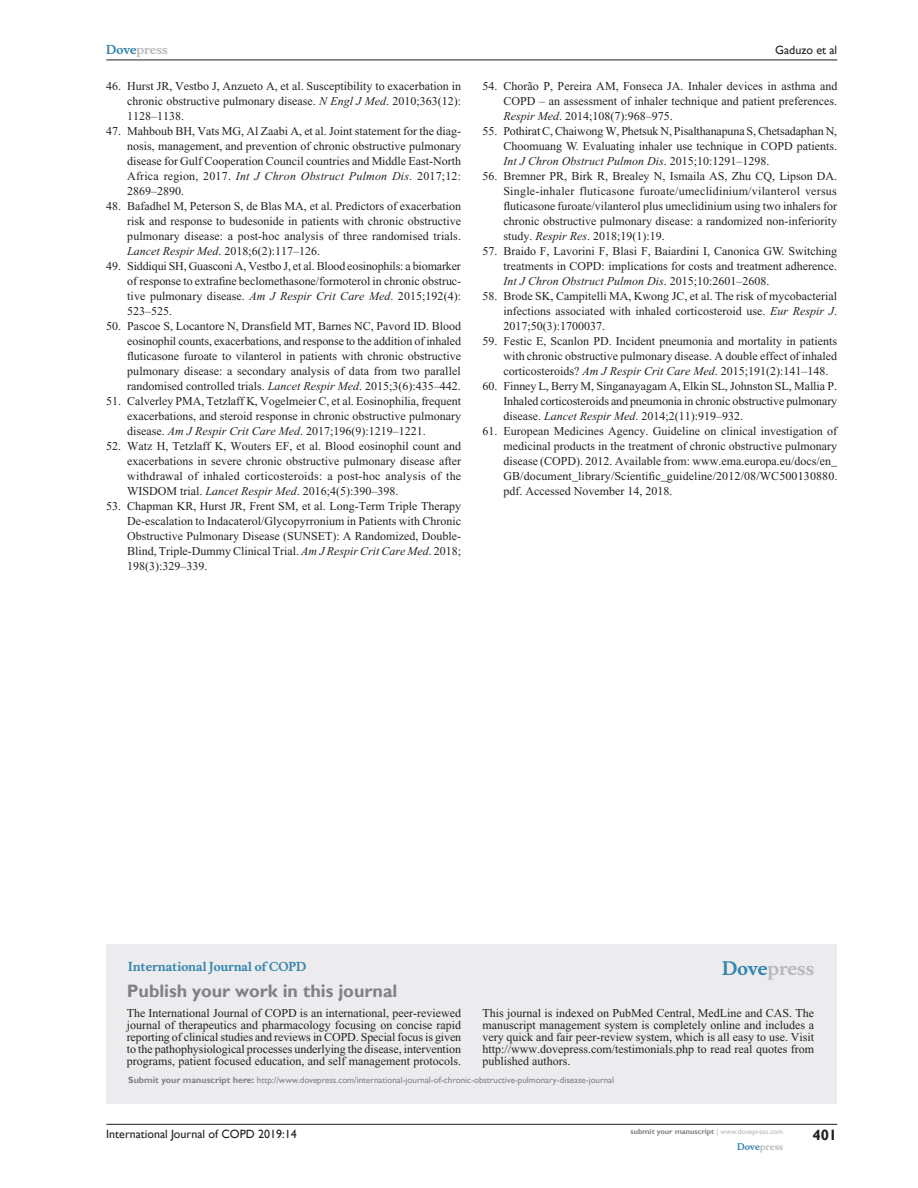
<style>
.page{position:relative;width:918px;height:1188px;background:#fff}
.page>*{position:absolute;margin:0;border:0;box-sizing:border-box;transform-origin:0 0}
.t1{font:700 18px "Gill Sans";color:#808285}
.t2{font:700 18px "Musee";color:#b8b9bc}
.t3{font:700 15px "Gill Sans";color:#231f20}
.RefNL2{font:12px/15px "Times New Roman";color:#231f20;text-align:justify}
.t4{font:12px "Gill Sans";color:#231f20}
.t5{font:700 12px "Musee";color:#3485ae}
.t6{font:700 12px "Musee";color:#b8b9bc}
.t7{font:9px "Gill Sans";color:#808285}
.t8{font:700 9px "Musee";color:#b8b9bc}
.t9{font:700 7.5px "Gill Sans";color:#808285}
.s1{color:#3485ae}
.s2{font-style:italic}
.s3{font-weight:700}
.s4{font-weight:400;color:#b8b9bc}
</style>
<div class="page">
<div style="left:106px;top:944px;width:731px;height:159px;background:#ececee"></div>
<hr style="left:106px;top:1124px;width:731px;height:1px;background:#231f20">
<hr style="left:106px;top:60px;width:731px;height:1px;background:#231f20">
<p class="t6" style="left:106px;top:43px;width:63px"><span class="s1">Dove</span>press</p>
<p class="RefNL2" style="left:127px;top:79px;width:335px;text-indent:-21px">46. Hurst JR, Vestbo J, Anzueto A, et al. Susceptibility to exacerbation in chronic obstructive pulmonary disease. <span class="s2">N Engl J Med</span>. 2010;363(12):<br>1128–1138.</p>
<p class="RefNL2" style="left:127px;top:124px;width:335px;text-indent:-21px">47. Mahboub BH, Vats MG, Al Zaabi A, et al. Joint statement for the diag&shy;nosis, management, and prevention of chronic obstructive pulmonary disease for Gulf Cooperation Council countries and Middle East-North Africa region, 2017. <span class="s2">Int J Chron Obstruct Pulmon Dis</span>. 2017;12:<br>2869–2890.</p>
<p class="RefNL2" style="left:127px;top:199px;width:335px;text-indent:-21px">48. Bafadhel M, Peterson S, de Blas MA, et al. Predictors of exacerbation risk and response to budesonide in patients with chronic obstructive pulmonary disease: a post-hoc analysis of three randomised trials.<br><span class="s2">Lancet Respir Med</span>. 2018;6(2):117–126.</p>
<p class="RefNL2" style="left:127px;top:259px;width:335px;text-indent:-21px">49. Siddiqui SH, Guasconi A, Vestbo J, et al. Blood eosinophils: a biomarker of response to extrafine beclomethasone/formoterol in chronic obstruc&shy;tive pulmonary disease. <span class="s2">Am J Respir Crit Care Med</span>. 2015;192(4):<br>523–525.</p>
<p class="RefNL2" style="left:127px;top:319px;width:335px;text-indent:-21px">50. Pascoe S, Locantore N, Dransfield MT, Barnes NC, Pavord ID. Blood eosinophil counts, exacerbations, and response to the addition of inhaled fluticasone furoate to vilanterol in patients with chronic obstructive pulmonary disease: a secondary analysis of data from two parallel randomised controlled trials. <span class="s2">Lancet Respir Med</span>. 2015;3(6):435–442.</p>
<p class="RefNL2" style="left:127px;top:394px;width:335px;text-indent:-21px">51. Calverley PMA, Tetzlaff K, Vogelmeier C, et al. Eosinophilia, frequent exacerbations, and steroid response in chronic obstructive pulmonary disease. <span class="s2">Am J Respir Crit Care Med</span>. 2017;196(9):1219–1221.</p>
<p class="RefNL2" style="left:127px;top:439px;width:335px;text-indent:-21px">52. Watz H, Tetzlaff K, Wouters EF, et al. Blood eosinophil count and exacerbations in severe chronic obstructive pulmonary disease after withdrawal of inhaled corticosteroids: a post-hoc analysis of the WISDOM trial. <span class="s2">Lancet Respir Med</span>. 2016;4(5):390–398.</p>
<p class="RefNL2" style="left:127px;top:499px;width:335px;text-indent:-21px">53. Chapman KR, Hurst JR, Frent SM, et al. Long-Term Triple Therapy De-escalation to Indacaterol/Glycopyrronium in Patients with Chronic Obstructive Pulmonary Disease (SUNSET): A Randomized, Double-Blind, Triple-Dummy Clinical Trial. <span class="s2">Am J Respir Crit Care Med</span>. 2018; 198(3):329–339.</p>
<p class="t4" style="left:775px;top:43px;width:63px">Gaduzo et al</p>
<p class="RefNL2" style="left:503px;top:79px;width:336px;text-indent:-21px">54. Chorão P, Pereira AM, Fonseca JA. Inhaler devices in asthma and COPD – an assessment of inhaler technique and patient preferences.<br><span class="s2">Respir Med</span>. 2014;108(7):968–975.</p>
<p class="RefNL2" style="left:503px;top:124px;width:335px;text-indent:-21px">55. Pothirat C, Chaiwong W, Phetsuk N, Pisalthanapuna S, Chetsadaphan N, Choomuang W. Evaluating inhaler use technique in COPD patients.<br><span class="s2">Int J Chron Obstruct Pulmon Dis</span>. 2015;10:1291–1298.</p>
<p class="RefNL2" style="left:503px;top:169px;width:335px;text-indent:-21px">56. Bremner PR, Birk R, Brealey N, Ismaila AS, Zhu CQ, Lipson DA.<br>Single-inhaler fluticasone furoate/umeclidinium/vilanterol versus fluticasone furoate/vilanterol plus umeclidinium using two inhalers for chronic obstructive pulmonary disease: a randomized non-inferiority study. <span class="s2">Respir Res</span>. 2018;19(1):19.</p>
<p class="RefNL2" style="left:503px;top:244px;width:335px;text-indent:-21px">57. Braido F, Lavorini F, Blasi F, Baiardini I, Canonica GW. Switching treatments in COPD: implications for costs and treatment adherence.<br><span class="s2">Int J Chron Obstruct Pulmon Dis</span>. 2015;10:2601–2608.</p>
<p class="RefNL2" style="left:503px;top:289px;width:335px;text-indent:-21px">58. Brode SK, Campitelli MA, Kwong JC, et al. The risk of mycobacterial infections associated with inhaled corticosteroid use. <span class="s2">Eur Respir J</span>.<br>2017;50(3):1700037.</p>
<p class="RefNL2" style="left:503px;top:334px;width:335px;text-indent:-21px">59. Festic E, Scanlon PD. Incident pneumonia and mortality in patients with chronic obstructive pulmonary disease. A double effect of inhaled corticosteroids? <span class="s2">Am J Respir Crit Care Med</span>. 2015;191(2):141–148.</p>
<p class="RefNL2" style="left:503px;top:379px;width:335px;text-indent:-21px">60. Finney L, Berry M, Singanayagam A, Elkin SL, Johnston SL, Mallia P.<br>Inhaled corticosteroids and pneumonia in chronic obstructive pulmonary disease. <span class="s2">Lancet Respir Med</span>. 2014;2(11):919–932.</p>
<p class="RefNL2" style="left:503px;top:424px;width:336px;text-indent:-21px">61. European Medicines Agency. Guideline on clinical investigation of medicinal products in the treatment of chronic obstructive pulmonary disease (COPD). 2012. Available from: www.ema.europa.eu/docs/en_ GB/document_library/Scientific_guideline/2012/08/WC500130880. pdf. Accessed November 14, 2018.</p>
<p class="t5" style="left:128px;top:959px;width:180px">International Journal of COPD</p>
<h1 class="t1" style="left:127px;top:980px;width:272px">Publish your work in this journal</h1>
<h1 class="t2" style="left:722px;top:958px;width:94px"><span class="s1">Dove</span>press</h1>
<p class="RefNL2" style="left:127px;top:1007px;width:336px;line-height:12px">The International Journal of COPD is an international, peer-reviewed journal of therapeutics and pharmacology focusing on concise rapid reporting of clinical studies and reviews in COPD. Special focus is given to the pathophysiological processes underlying the disease, intervention programs, patient focused education, and self management protocols.</p>
<p class="RefNL2" style="left:482px;top:1007px;width:333px;line-height:12px">This journal is indexed on PubMed Central, MedLine and CAS. The manuscript management system is completely online and includes a very quick and fair peer-review system, which is all easy to use. Visit http://www.dovepress.com/testimonials.php to read real quotes from published authors.</p>
<p class="t7" style="left:128px;top:1075px;width:487px"><span class="s3">Submit your manuscript here:</span> http://www.dovepress.com/international-journal-of-chronic-obstructive-pulmonary-disease-journal</p>
<p class="t4" style="left:106px;top:1127px;width:192px">International Journal of COPD 2019:14</p>
<p class="t9" style="left:631px;top:1127px;width:154px">submit your manuscript <span class="s4">| www.dovepress.com</span></p>
<p class="t8" style="left:737px;top:1141px;width:48px"><span class="s1">Dove</span>press</p>
<p class="t3" style="left:812px;top:1126px;width:26px">401</p>
</div>
